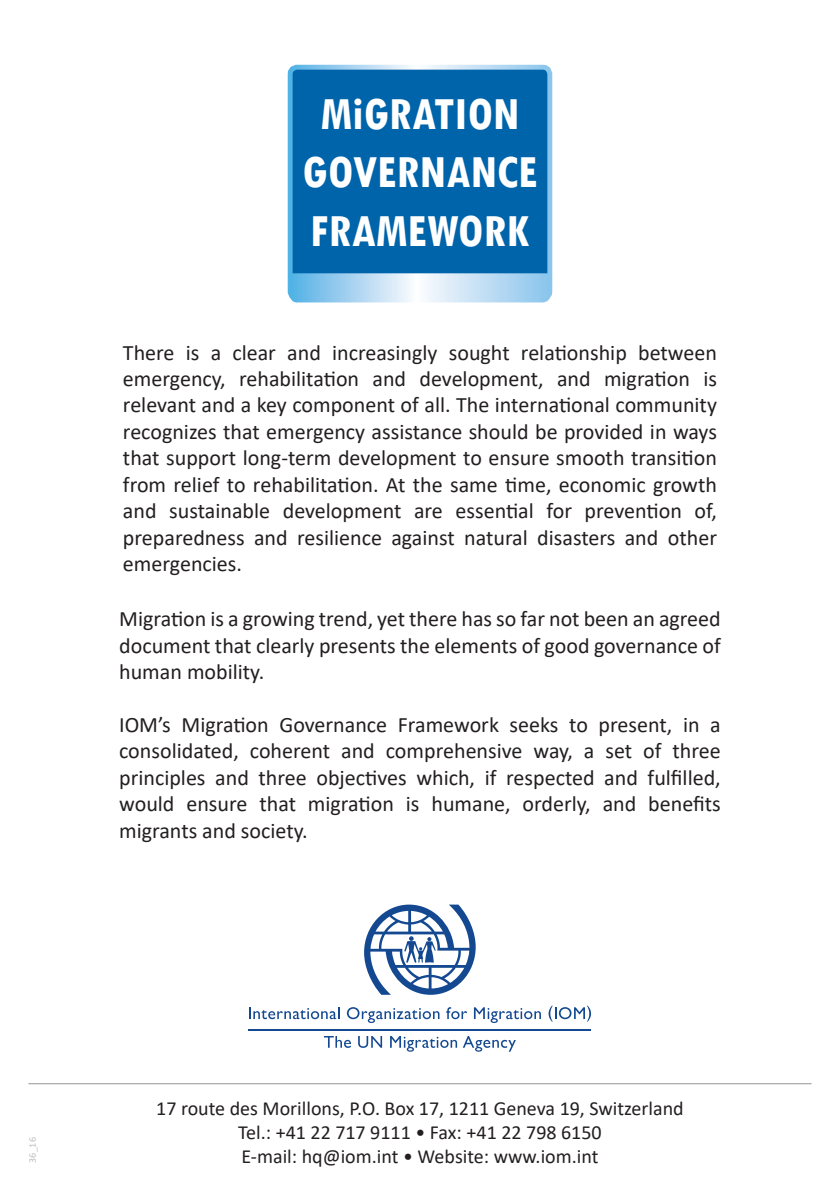
<style>
.page{position:relative;width:840px;height:1191px;background:#fff}
.page>*{position:absolute;margin:0;border:0;box-sizing:border-box;transform-origin:0 0}
.t1{font:700 condensed 48.8px/58.6px "Tw Cen";color:#fff;text-align:center}
.t2{font:22px/26.4px "Calibri";color:#231f20;text-align:justify}
.t3{font:20px/24px "Calibri";color:#231f20;text-align:center}
.t4{font:10px "Calibri";color:#bcbec0}
</style>
<div class="page">
<hr style="left:28px;top:1083px;width:783px;height:1px;background:#949698">
<div style="left:290px;top:67px;width:259px;height:231px;background:#0064aa;border-radius:7px"></div>
<div style="left:287px;top:65px;width:265px;height:236px;border:5px solid #fff;border-radius:7px"></div>
<svg style="left:290px;top:273px;width:259px;height:29px;background:#b4d9f2"></svg>
<svg style="left:364px;top:904px;width:111px;height:90px"></svg>
<svg style="left:249px;top:1007px;width:90px;height:12px"></svg>
<svg style="left:347px;top:1007px;width:92px;height:16px"></svg>
<svg style="left:446px;top:1007px;width:21px;height:12px"></svg>
<svg style="left:473px;top:1007px;width:67px;height:16px"></svg>
<svg style="left:548px;top:1005px;width:42px;height:16px"></svg>
<svg style="left:324px;top:1036px;width:27px;height:12px"></svg>
<svg style="left:358px;top:1036px;width:24px;height:12px"></svg>
<svg style="left:390px;top:1036px;width:125px;height:15px"></svg>
<hr style="left:249px;top:1029px;width:341px;height:1px;background:#144991">
<h1 class="t1" style="left:302px;top:83px;width:237px">MiGRATION<br>GOVERNANCE<br>FRAMEWORK</h1>
<p class="t2" style="left:123px;top:338px;width:595px">There is a clear and increasingly sought relationship between emergency, rehabilitation and development, and migration is relevant and a key component of all. The international community recognizes that emergency assistance should be provided in ways that support long-term development to ensure smooth transition from relief to rehabilitation. At the same time, economic growth and sustainable development are essential for prevention of, preparedness and resilience against natural disasters and other emergencies.</p>
<p class="t2" style="left:119px;top:605px;width:602px">Migration is a growing trend, yet there has so far not been an agreed document that clearly presents the elements of good governance of human mobility.</p>
<p class="t2" style="left:119px;top:711px;width:602px">IOM’s Migration Governance Framework seeks to present, in a consolidated, coherent and comprehensive way, a set of three principles and three objectives which, if respected and fulfilled, would ensure that migration is humane, orderly, and benefits migrants and society.</p>
<p class="t3" style="left:156px;top:1095px;width:528px">17 route des Morillons, P.O. Box 17, 1211 Geneva 19, Switzerland<br>Tel.: +41 22 717 9111 • Fax: +41 22 798 6150</p>
<p class="t4" style="left:26px;top:1162px;width:27px;rotate:-90deg">36_16</p>
<p class="t3" style="left:241px;top:1143px;width:358px">E-mail: hq@iom.int • Website: www.iom.int</p>
</div>
